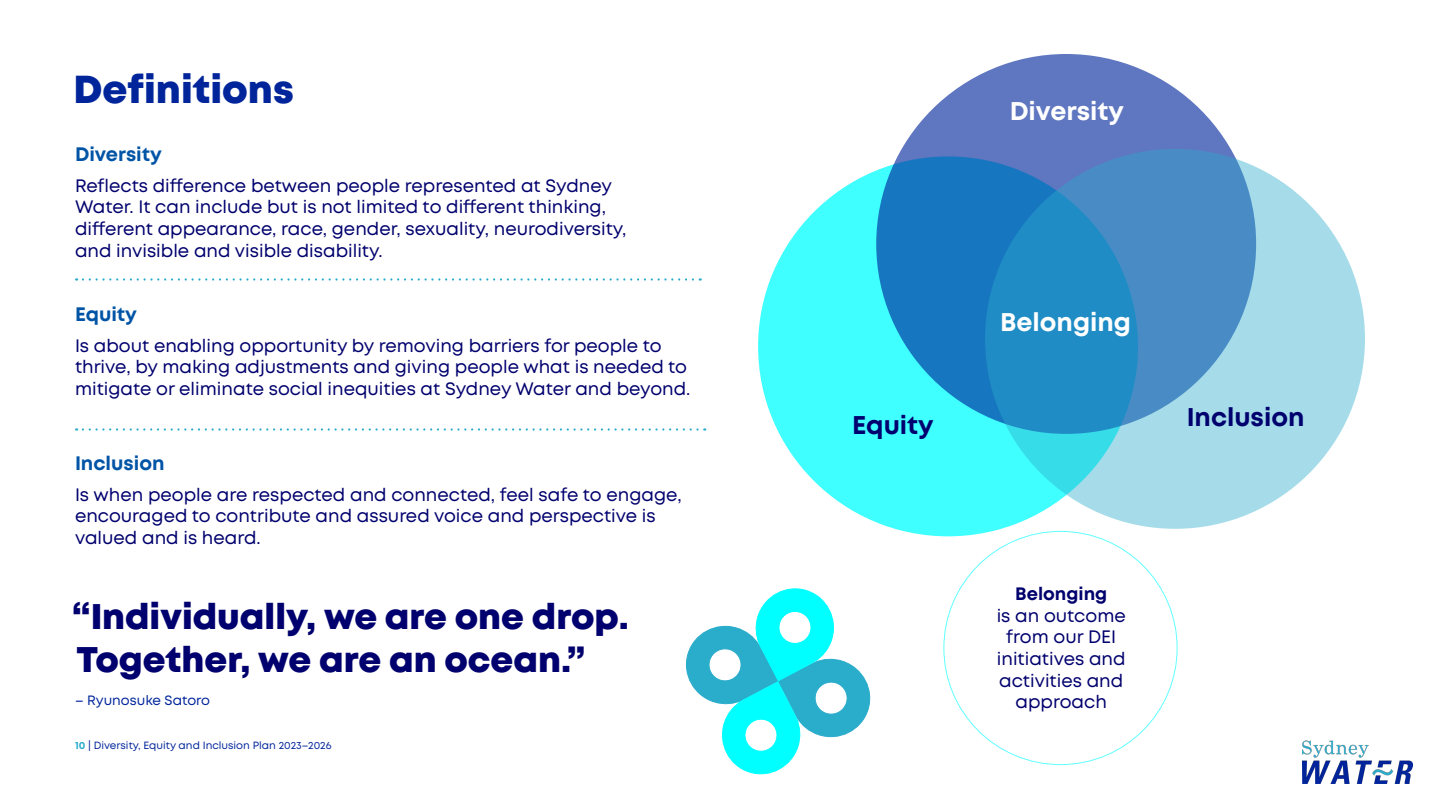
<style>
.page{position:relative;width:1440px;height:810px;background:#fff}
.page>*{position:absolute;margin:0;border:0;box-sizing:border-box;transform-origin:0 0}
.Page_heading{font:800 39px "Mont";color:#00259b}
.Body_copy{font:800 35.62px/42.8px "Mont";color:#00006e}
.Body_copy-2{font:700 25.58px "Mont";color:#fff}
.Body_copy-3{font:700 25.58px "Mont";color:#00006e}
.Body_copy-4{font:700 19.5px "Mont";color:#0054a6}
.Body_copy-5{font:18px/21.6px "Mont";color:#00006e}
.Table_copy{font:13.5px "Mont";color:#00259b}
.t1{font:10.5px "Mont";color:#00259b}
.s1{font-weight:700;color:#2baccc}
.s2{font-weight:700}
</style>
<div class="page">
<img style="left:1302px;top:740px;width:111px;height:44px">
<svg style="left:83px;top:278px;width:618px;height:3px"></svg>
<svg style="left:83px;top:428px;width:622px;height:3px"></svg>
<svg style="left:686px;top:588px;width:185px;height:187px"></svg>
<div style="left:758px;top:156px;width:380px;height:380px;background:#40ffff;border-radius:50%"></div>
<svg style="left:876px;top:54px;width:380px;height:380px;background:#3a76c0"></svg>
<svg style="left:985px;top:149px;width:380px;height:380px;background:#65b1d5"></svg>
<h1 class="Page_heading" style="left:74px;top:64px;width:222px">Definitions</h1>
<p class="Body_copy-4" style="left:75px;top:142px;width:88px">Diversity</p>
<p class="Body_copy-5" style="left:75px;top:175px;width:553px">Reflects difference between people represented at Sydney Water. It can include but is not limited to different thinking, different appearance, race, gender, sexuality, neurodiversity, and invisible and visible disability.</p>
<p class="Body_copy-4" style="left:75px;top:301px;width:64px">Equity</p>
<p class="Body_copy-5" style="left:75px;top:335px;width:617px">Is about enabling opportunity by removing barriers for people to thrive, by making adjustments and giving people what is needed to mitigate or eliminate social inequities at Sydney Water and beyond.</p>
<p class="Body_copy-4" style="left:75px;top:451px;width:91px">Inclusion</p>
<p class="Body_copy-5" style="left:75px;top:484px;width:608px">Is when people are respected and connected, feel safe to engage, encouraged to contribute and assured voice and perspective is valued and is heard.</p>
<p class="Body_copy" style="left:72px;top:595px;width:558px">“Individually, we are one drop.<br>Together, we are an ocean.”</p>
<p class="Table_copy" style="left:75px;top:691px;width:137px">– Ryunosuke Satoro</p>
<p class="t1" style="left:75px;top:738px;width:258px"><span class="s1">10</span> | Diversity, Equity and Inclusion Plan 2023–2026</p>
<p class="Body_copy-2" style="left:1010px;top:94px;width:116px">Diversity</p>
<p class="Body_copy-2" style="left:1000px;top:305px;width:133px">Belonging</p>
<p class="Body_copy-3" style="left:852px;top:409px;width:83px">Equity</p>
<p class="Body_copy-3" style="left:1187px;top:401px;width:119px">Inclusion</p>
<p class="Body_copy-5" style="left:997px;top:583px;width:131px;text-align:center"><span class="s2">Belonging<br></span>is an outcome from our DEI initiatives and activities and approach</p>
</div>
